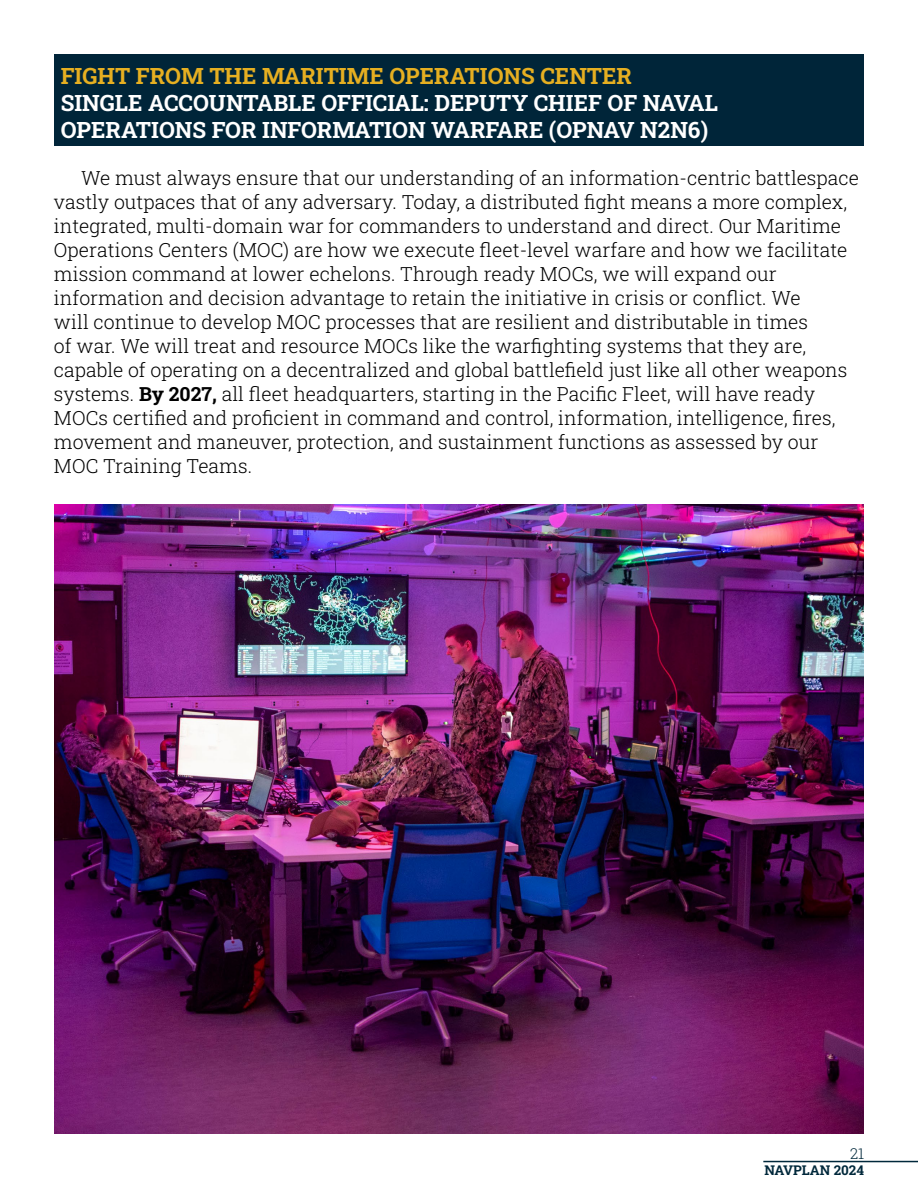
<style>
.page{position:relative;width:918px;height:1188px;background:#fff}
.page>*{position:absolute;margin:0;border:0;box-sizing:border-box;transform-origin:0 0}
.t1{font:700 22.5px/27px "Roboto Slab";color:#fff}
.t2{font:700 22.5px "Roboto Slab";color:#e6af21}
.t3{font:300 19.5px/24px "Roboto Slab";color:#000}
.t4{font:300 15px "Roboto Slab";color:#00283b}
.t5{font:700 13.5px "Roboto Slab";color:#00283b}
.s1{font-weight:700}
</style>
<div class="page">
<img style="left:54px;top:505px;width:810px;height:629px">
<hr style="left:763px;top:1161px;width:155px;height:1px;background:#00283b">
<div style="left:54px;top:54px;width:810px;height:91px;background:#002539"></div>
<p class="t2" style="left:61px;top:61px;width:573px">FIGHT FROM THE MARITIME OPERATIONS CENTER</p>
<p class="t1" style="left:61px;top:89px;width:659px">SINGLE ACCOUNTABLE OFFICIAL: DEPUTY CHIEF OF NAVAL<br>OPERATIONS FOR INFORMATION WARFARE (OPNAV N2N6)</p>
<p class="t3" style="left:54px;top:165px;width:807px;text-indent:27px">We must always ensure that our understanding of an information-centric battlespace vastly outpaces that of any adversary. Today, a distributed fight means a more complex, integrated, multi-domain war for commanders to understand and direct. Our Maritime Operations Centers (MOC) are how we execute fleet-level warfare and how we facilitate mission command at lower echelons. Through ready MOCs, we will expand our information and decision advantage to retain the initiative in crisis or conflict. We<br>will continue to develop MOC processes that are resilient and distributable in times<br>of war. We will treat and resource MOCs like the warfighting systems that they are, capable of operating on a decentralized and global battlefield just like all other weapons systems. <span class="s1">By 2027,</span> all fleet headquarters, starting in the Pacific Fleet, will have ready MOCs certified and proficient in command and control, information, intelligence, fires, movement and maneuver, protection, and sustainment functions as assessed by our MOC Training Teams.</p>
<p class="t4" style="left:850px;top:1143px;width:16px">21</p>
<p class="t5" style="left:764px;top:1161px;width:101px">NAVPLAN 2024</p>
</div>
